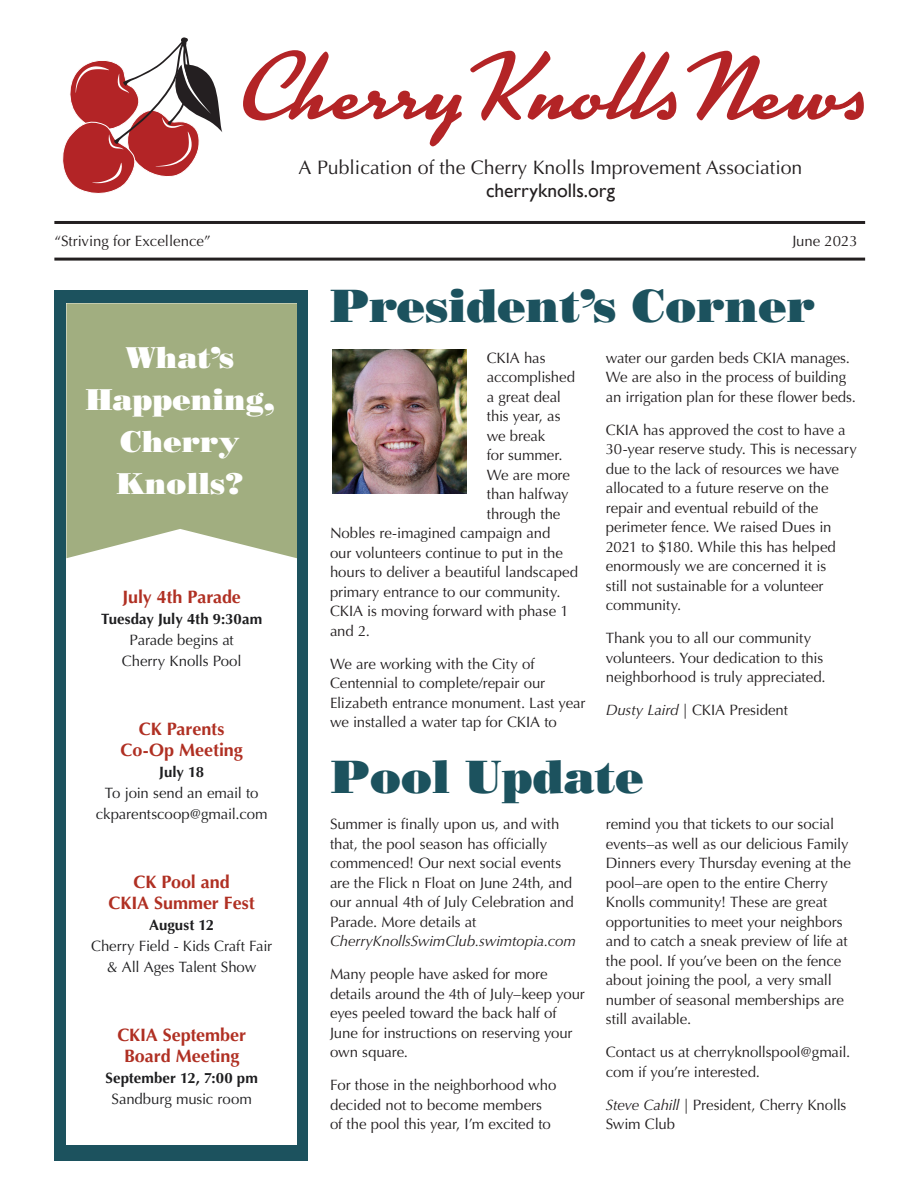
<style>
.page{position:relative;width:918px;height:1188px;background:#fff}
.page>*{position:absolute;margin:0;border:0;box-sizing:border-box;transform-origin:0 0}
.t1{font:94.2px "Kinescope";color:#b32426}
.t2{font:46.5px "Bodoni Poster";color:#1c525e}
.t3{font:30px/42px "Bodoni Poster";color:#fff;text-align:center}
.t4{font:19.5px "Optima";color:#231f20}
.t5{font:19.5px "Gill Sans";color:#231f20}
.t6{font:700 18px/21px "Optima";letter-spacing:-.005em;color:#b03023;text-align:center}
.t7{font:15px/19.5px "Optima";letter-spacing:-.005em;color:#231f20}
.t8{font:15px/21px "Optima";letter-spacing:-.01em;color:#1e1e20;text-align:center}
.t9{font:700 15px/21px "Optima";letter-spacing:.005em;color:#1e1e20;text-align:center}
.s1{font-weight:700}
.s2{font-weight:400}
.s3{font-style:italic}
</style>
<div class="page">
<div style="left:54px;top:291px;width:254px;height:870px;background:#1c525e"></div>
<hr style="left:54px;top:221px;width:811px;height:3px;background:#231f20">
<hr style="left:54px;top:258px;width:811px;height:3px;background:#231f20">
<svg style="left:62px;top:37px;width:161px;height:157px"></svg>
<div style="left:66px;top:303px;width:231px;height:842px;background:#fff"></div>
<img style="left:332px;top:349px;width:135px;height:145px">
<svg style="left:66px;top:303px;width:231px;height:255px;background:#a7b388"></svg>
<p class="t1" style="left:237px;top:30px;width:628px">Cherry Knolls News</p>
<p class="t7" style="left:54px;top:231px;width:158px">“Striving for Excellence”</p>
<p class="t3" style="left:86px;top:336px;width:190px">What’s<br>Happening,<br>Cherry<br>Knolls?</p>
<p class="t6" style="left:122px;top:587px;width:120px">July 4th Parade</p>
<p class="t8" style="left:101px;top:609px;width:163px"><span class="s1">Tuesday July 4th 9:30am<br></span>Parade begins at<br>Cherry Knolls Pool</p>
<p class="t6" style="left:121px;top:719px;width:124px">CK Parents<br>Co-Op Meeting</p>
<p class="t8" style="left:96px;top:762px;width:173px"><span class="s1">July 18<br></span>To join send an email to ckparentscoop@gmail.com</p>
<p class="t6" style="left:109px;top:872px;width:148px">CK Pool and<br>CKIA Summer Fest</p>
<p class="t8" style="left:91px;top:915px;width:183px"><span class="s1">August 12<br></span>Cherry Field - Kids Craft Fair &amp; All Ages Talent Show</p>
<p class="t6" style="left:117px;top:1025px;width:130px">CKIA September<br>Board Meeting</p>
<p class="t9" style="left:106px;top:1068px;width:154px">September 12, 7:00 pm<br><span class="s2">Sandburg music room</span></p>
<p class="t4" style="left:299px;top:156px;width:505px">A Publication of the Cherry Knolls Improvement Association</p>
<p class="t5" style="left:486px;top:179px;width:130px">cherryknolls.org</p>
<p class="t7" style="left:792px;top:231px;width:67px">June 2023</p>
<p class="t2" style="left:330px;top:277px;width:486px">President’s Corner</p>
<p class="t7" style="left:487px;top:348px;width:60px">CKIA has</p>
<p class="t7" style="left:487px;top:368px;width:90px">accomplished</p>
<p class="t7" style="left:487px;top:387px;width:76px">a great deal</p>
<p class="t7" style="left:487px;top:407px;width:75px">this year, as</p>
<p class="t7" style="left:487px;top:426px;width:60px">we break</p>
<p class="t7" style="left:487px;top:446px;width:77px">for summer.</p>
<p class="t7" style="left:487px;top:465px;width:85px">We are more</p>
<p class="t7" style="left:487px;top:485px;width:83px">than halfway</p>
<p class="t7" style="left:487px;top:504px;width:75px">through the</p>
<p class="t7" style="left:330px;top:524px;width:222px">Nobles re-imagined campaign and</p>
<p class="t7" style="left:330px;top:543px;width:235px">our volunteers continue to put in the</p>
<p class="t7" style="left:330px;top:563px;width:250px">hours to deliver a beautiful landscaped</p>
<p class="t7" style="left:330px;top:582px;width:232px">primary entrance to our community.</p>
<p class="t7" style="left:330px;top:602px;width:240px">CKIA is moving forward with phase 1</p>
<p class="t7" style="left:330px;top:621px;width:41px">and 2.</p>
<p class="t7" style="left:330px;top:654px;width:257px">We are working with the City of Centennial to complete/repair our Elizabeth entrance monument. Last year we installed a water tap for CKIA to</p>
<p class="t7" style="left:606px;top:348px;width:252px">water our garden beds CKIA manages.<br>We are also in the process of building an irrigation plan for these flower beds.</p>
<p class="t7" style="left:606px;top:420px;width:253px">CKIA has approved the cost to have a 30-year reserve study. This is necessary due to the lack of resources we have allocated to a future reserve on the repair and eventual rebuild of the perimeter fence. We raised Dues in 2021 to $180. While this has helped enormously we are concerned it is<br>still not sustainable for a volunteer community.</p>
<p class="t7" style="left:606px;top:629px;width:221px">Thank you to all our community volunteers. Your dedication to this neighborhood is truly appreciated.</p>
<p class="t7" style="left:606px;top:701px;width:184px"><span class="s3">Dusty Laird</span> | CKIA President</p>
<p class="t2" style="left:331px;top:749px;width:314px">Pool Update</p>
<p class="t7" style="left:330px;top:814px;width:247px">Summer is finally upon us, and with that, the pool season has officially commenced! Our next social events are the Flick n Float on June 24th, and our annual 4th of July Celebration and Parade. More details at <span class="s3">CherryKnollsSwimClub.swimtopia.com</span></p>
<p class="t7" style="left:330px;top:964px;width:256px">Many people have asked for more details around the 4th of July–keep your eyes peeled toward the back half of<br>June for instructions on reserving your own square.</p>
<p class="t7" style="left:330px;top:1075px;width:228px">For those in the neighborhood who decided not to become members of the pool this year, I’m excited to</p>
<p class="t7" style="left:606px;top:814px;width:247px">remind you that tickets to our social events–as well as our delicious Family Dinners every Thursday evening at the pool–are open to the entire Cherry Knolls community! These are great opportunities to meet your neighbors and to catch a sneak preview of life at the pool. If you’ve been on the fence about joining the pool, a very small number of seasonal memberships are still available.</p>
<p class="t7" style="left:606px;top:1042px;width:246px">Contact us at cherryknollspool@gmail. com if you’re interested.</p>
<p class="t7" style="left:606px;top:1095px;width:242px"><span class="s3">Steve Cahill</span> | President, Cherry Knolls<br>Swim Club</p>
</div>
